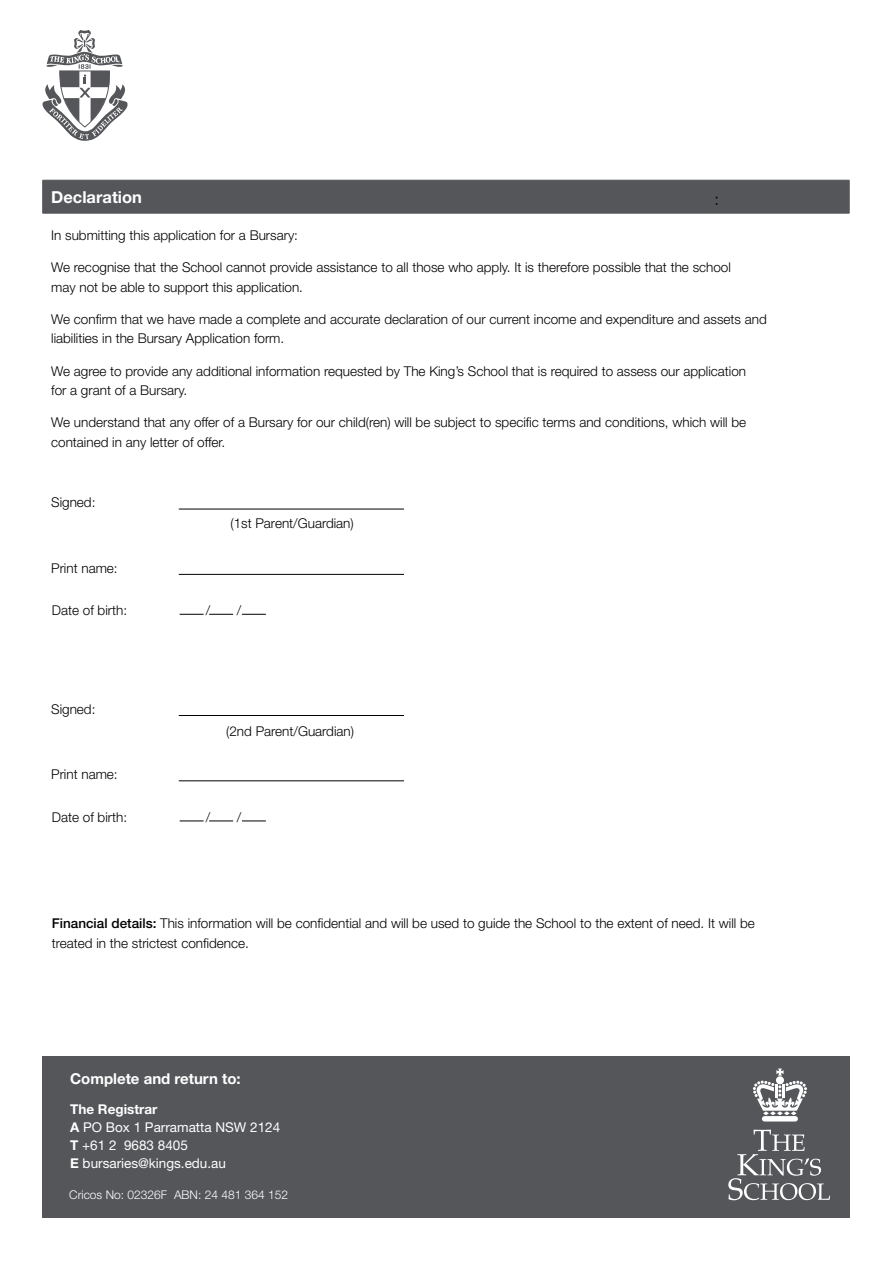
<style>
.page{position:relative;width:893px;height:1263px;background:#fff}
.page>*{position:absolute;margin:0;border:0;box-sizing:border-box;transform-origin:0 0}
.t1{font:700 16.5px "Helvetica Neue LT Std";color:#fff}
.t2{font:300 16.5px "Helvetica Neue";color:#000}
.t3{font:700 15px "Helvetica Neue LT Std";color:#fff}
.t4{font:300 13.5px/19.5px "Helvetica Neue LT Std";color:#000}
.t5{font:13.5px/18px "Helvetica Neue LT Std";color:#fff}
.t6{font:300 12px "Helvetica Neue LT Std";color:#fff}
.s1{font-weight:500}
.s2{font-weight:700}
</style>
<div class="page">
<div style="left:43px;top:1057px;width:807px;height:161px;background:#54565a"></div>
<svg style="left:753px;top:1068px;width:54px;height:53px"></svg>
<svg style="left:728px;top:1130px;width:102px;height:70px"></svg>
<div style="left:43px;top:181px;width:806px;height:32px;background:#54565a"></div>
<hr style="left:43px;top:213px;width:663px;height:1px;background:#54565a">
<hr style="left:706px;top:213px;width:143px;height:1px;background:#54565a">
<hr style="left:42px;top:180px;width:1px;height:33px;background:#54565a">
<hr style="left:43px;top:180px;width:663px;height:1px;background:#54565a">
<hr style="left:706px;top:180px;width:143px;height:1px;background:#54565a">
<hr style="left:706px;top:180px;width:1px;height:33px;background:#54565a">
<hr style="left:849px;top:180px;width:1px;height:33px;background:#54565a">
<hr style="left:179px;top:509px;width:225px;height:1px;background:#000">
<hr style="left:179px;top:574px;width:225px;height:1px;background:#000">
<hr style="left:179px;top:715px;width:225px;height:1px;background:#000">
<hr style="left:179px;top:780px;width:225px;height:1px;background:#000">
<svg style="left:42px;top:30px;width:86px;height:111px"></svg>
<svg style="left:180px;top:614px;width:53px;height:1px"></svg>
<svg style="left:242px;top:614px;width:24px;height:1px"></svg>
<svg style="left:180px;top:821px;width:53px;height:1px"></svg>
<svg style="left:242px;top:821px;width:24px;height:1px"></svg>
<p class="t1" style="left:51px;top:186px;width:92px">Declaration</p>
<p class="t2" style="left:714px;top:185px;width:6px">:</p>
<p class="t4" style="left:51px;top:225px;width:248px">In submitting this application for a Bursary:</p>
<p class="t4" style="left:51px;top:257px;width:681px">We recognise that the School cannot provide assistance to all those who apply. It is therefore possible that the school may not be able to support this application.</p>
<p class="t4" style="left:51px;top:309px;width:717px">We confirm that we have made a complete and accurate declaration of our current income and expenditure and assets and liabilities in the Bursary Application form.</p>
<p class="t4" style="left:51px;top:361px;width:696px">We agree to provide any additional information requested by The King’s School that is required to assess our application for a grant of a Bursary.</p>
<p class="t4" style="left:51px;top:412px;width:696px">We understand that any offer of a Bursary for our child(ren) will be subject to specific terms and conditions, which will be contained in any letter of offer.</p>
<p class="t4" style="left:51px;top:493px;width:46px">Signed:</p>
<p class="t4" style="left:51px;top:558px;width:68px">Print name:</p>
<p class="t4" style="left:230px;top:514px;width:125px">(1st Parent/Guardian)</p>
<p class="t4" style="left:52px;top:600px;width:77px">Date of birth:</p>
<p class="t4" style="left:206px;top:600px;width:6px">/</p>
<p class="t4" style="left:237px;top:600px;width:6px">/</p>
<p class="t4" style="left:51px;top:699px;width:46px">Signed:</p>
<p class="t4" style="left:51px;top:764px;width:68px">Print name:</p>
<p class="t4" style="left:226px;top:721px;width:129px">(2nd Parent/Guardian)</p>
<p class="t4" style="left:52px;top:807px;width:77px">Date of birth:</p>
<p class="t4" style="left:206px;top:807px;width:6px">/</p>
<p class="t4" style="left:237px;top:807px;width:6px">/</p>
<p class="t4" style="left:52px;top:913px;width:704px"><span class="s1">Financial details:</span> This information will be confidential and will be used to guide the School to the extent of need. It will be treated in the strictest confidence.</p>
<p class="t3" style="left:70px;top:1069px;width:172px">Complete and return to:</p>
<p class="t5" style="left:70px;top:1100px;width:212px"><span class="s2">The Registrar<br>A</span> PO Box 1 Parramatta NSW 2124<br><span class="s2">T</span> +61 2 9683 8405<br><span class="s2">E</span> bursaries@kings.edu.au</p>
<p class="t6" style="left:69px;top:1187px;width:220px">Cricos No: 02326F ABN: 24 481 364 152</p>
</div>
